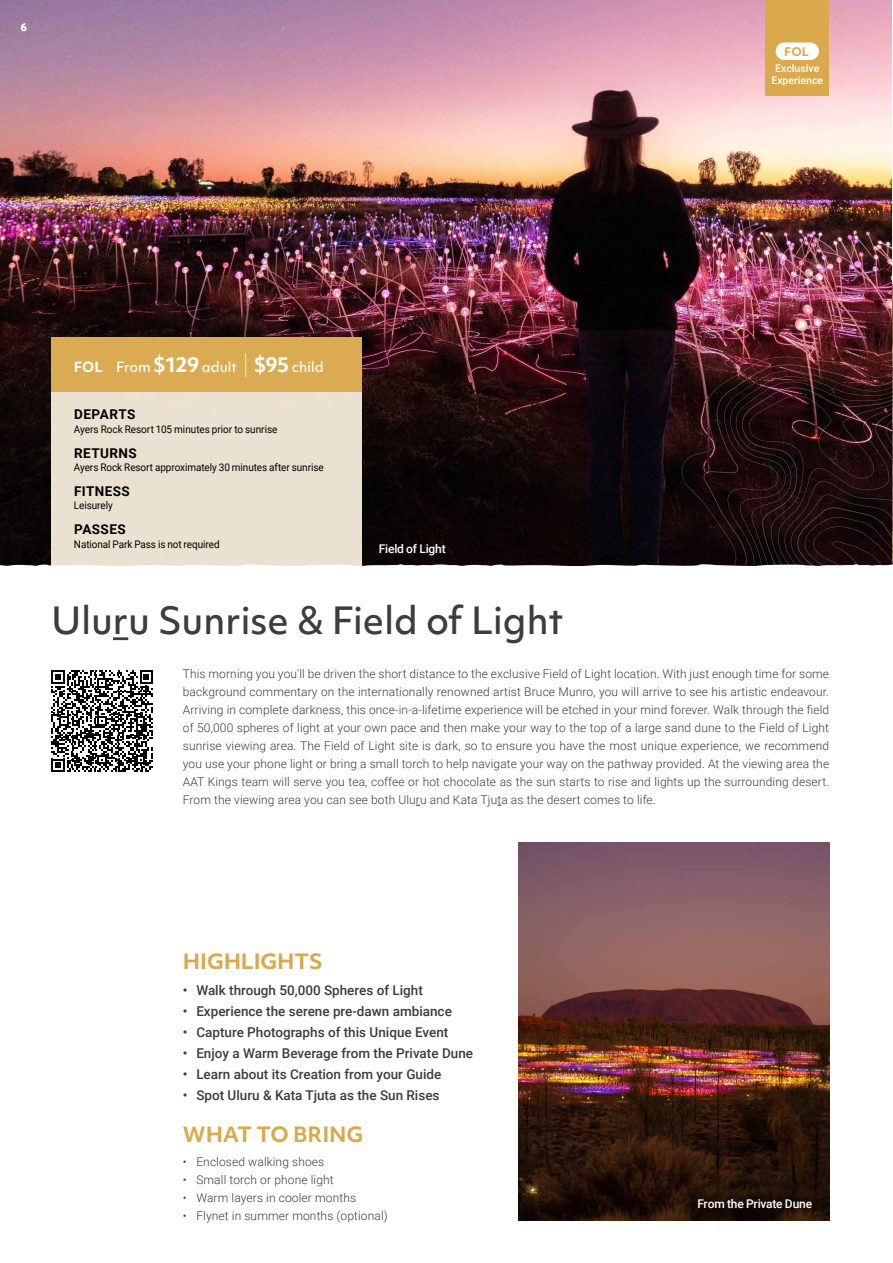
<style>
.page{position:relative;width:893px;height:1263px;background:#fff}
.page>*{position:absolute;margin:0;border:0;box-sizing:border-box;transform-origin:0 0}
.t1{font:500 36px "Objektiv Mk 1";color:#3d3c3e}
.t2{font:700 20.25px "Objektiv Mk 1";color:#daa94d}
.t3{font:500 13.5px "Roboto";color:#3d3c3e}
.t4{font:700 13.5px "Roboto";letter-spacing:.03em;color:#000}
.t5{font:500 13.5px "Objektiv Mk 1";color:#fff}
.t6{font:300 12px/18px "Roboto";letter-spacing:.01em;color:#3d3c3e;text-align:justify}
.t7{font:500 12px "Roboto";letter-spacing:-.015em;color:#fff}
.t8{font:700 11.4px "Objektiv Mk 1";color:#daa94d}
.t9{font:10.5px "Roboto";letter-spacing:-.005em;color:#000;scale:.95 1}
.t10{font:500 10.5px/12px "Roboto";color:#fff;text-align:center}
.t11{font:700 10.5px "Roboto";color:#fff}
.s1{font-weight:700}
.s2{font-weight:700;font-size:19.5px}
.s3{font-weight:100;font-size:21px}
</style>
<div class="page">
<img style="left:0;top:0;width:892px;height:338px">
<img style="left:892px;top:110px;width:1px;height:220px">
<img style="left:674px;top:330px;width:219px;height:8px">
<img style="left:519px;top:842px;width:310px;height:378px">
<div style="left:765px;top:0;width:64px;height:96px;background:#daa94d"></div>
<svg style="left:0;top:338px;width:893px;height:228px;background:#635248"></svg>
<hr style="left:113px;top:637px;width:15px;height:3px;background:#3d3c3e">
<div style="left:776px;top:43px;width:43px;height:17px;background:#fff;border-radius:9px"></div>
<svg style="left:51px;top:670px;width:102px;height:102px"></svg>
<p class="t11" style="left:21px;top:20px;width:8px">6</p>
<p class="t8" style="left:784px;top:43px;width:26px">FOL</p>
<p class="t10" style="left:771px;top:62px;width:53px">Exclusive<br>Experience</p>
<p class="t5" style="left:74px;top:357px;width:251px"><span class="s1">FOL</span> From <span class="s2">$129</span> adult <span class="s3">|</span> <span class="s2">$95</span> child</p>
<p class="t4" style="left:74px;top:405px;width:63px">DEPARTS</p>
<p class="t9" style="left:74px;top:422px;width:216px">Ayers Rock Resort 105 minutes prior to sunrise</p>
<p class="t4" style="left:74px;top:443px;width:64px">RETURNS</p>
<p class="t9" style="left:74px;top:460px;width:264px">Ayers Rock Resort approximately 30 minutes after sunrise</p>
<p class="t4" style="left:74px;top:482px;width:57px">FITNESS</p>
<p class="t9" style="left:74px;top:498px;width:43px">Leisurely</p>
<p class="t4" style="left:74px;top:520px;width:53px">PASSES</p>
<p class="t9" style="left:74px;top:536px;width:155px">National Park Pass is not required</p>
<p class="t7" style="left:379px;top:541px;width:69px">Field of Light</p>
<h1 class="t1" style="left:51px;top:595px;width:514px">Uluru Sunrise &amp; Field of Light</h1>
<p class="t6" style="left:183px;top:665px;width:648px">This morning you you'll be driven the short distance to the exclusive Field of Light location. With just enough time for some background commentary on the internationally renowned artist Bruce Munro, you will arrive to see his artistic endeavour.<br>Arriving in complete darkness, this once-in-a-lifetime experience will be etched in your mind forever. Walk through the field of 50,000 spheres of light at your own pace and then make your way to the top of a large sand dune to the Field of Light sunrise viewing area. The Field of Light site is dark, so to ensure you have the most unique experience, we recommend you use your phone light or bring a small torch to help navigate your way on the pathway provided. At the viewing area the AAT Kings team will serve you tea, coffee or hot chocolate as the sun starts to rise and lights up the surrounding desert.<br>From the viewing area you can see both Uluru and Kata Tjuta as the desert comes to life.</p>
<h2 class="t2" style="left:183px;top:947px;width:141px">HIGHLIGHTS</h2>
<p class="t3" style="left:183px;top:980px;width:242px">• Walk through 50,000 Spheres of Light</p>
<p class="t3" style="left:183px;top:1001px;width:271px">• Experience the serene pre-dawn ambiance</p>
<p class="t3" style="left:183px;top:1022px;width:267px">• Capture Photographs of this Unique Event</p>
<p class="t3" style="left:183px;top:1043px;width:292px">• Enjoy a Warm Beverage from the Private Dune</p>
<p class="t3" style="left:183px;top:1064px;width:260px">• Learn about its Creation from your Guide</p>
<p class="t3" style="left:183px;top:1085px;width:258px">• Spot Uluru &amp; Kata Tjuta as the Sun Rises</p>
<h2 class="t2" style="left:183px;top:1120px;width:182px">WHAT TO BRING</h2>
<p class="t6" style="left:183px;top:1153px;width:143px">• Enclosed walking shoes</p>
<p class="t6" style="left:183px;top:1171px;width:152px">• Small torch or phone light</p>
<p class="t6" style="left:183px;top:1189px;width:175px">• Warm layers in cooler months</p>
<p class="t6" style="left:183px;top:1207px;width:206px">• Flynet in summer months (optional)</p>
<p class="t7" style="left:697px;top:1195px;width:116px">From the Private Dune</p>
</div>
